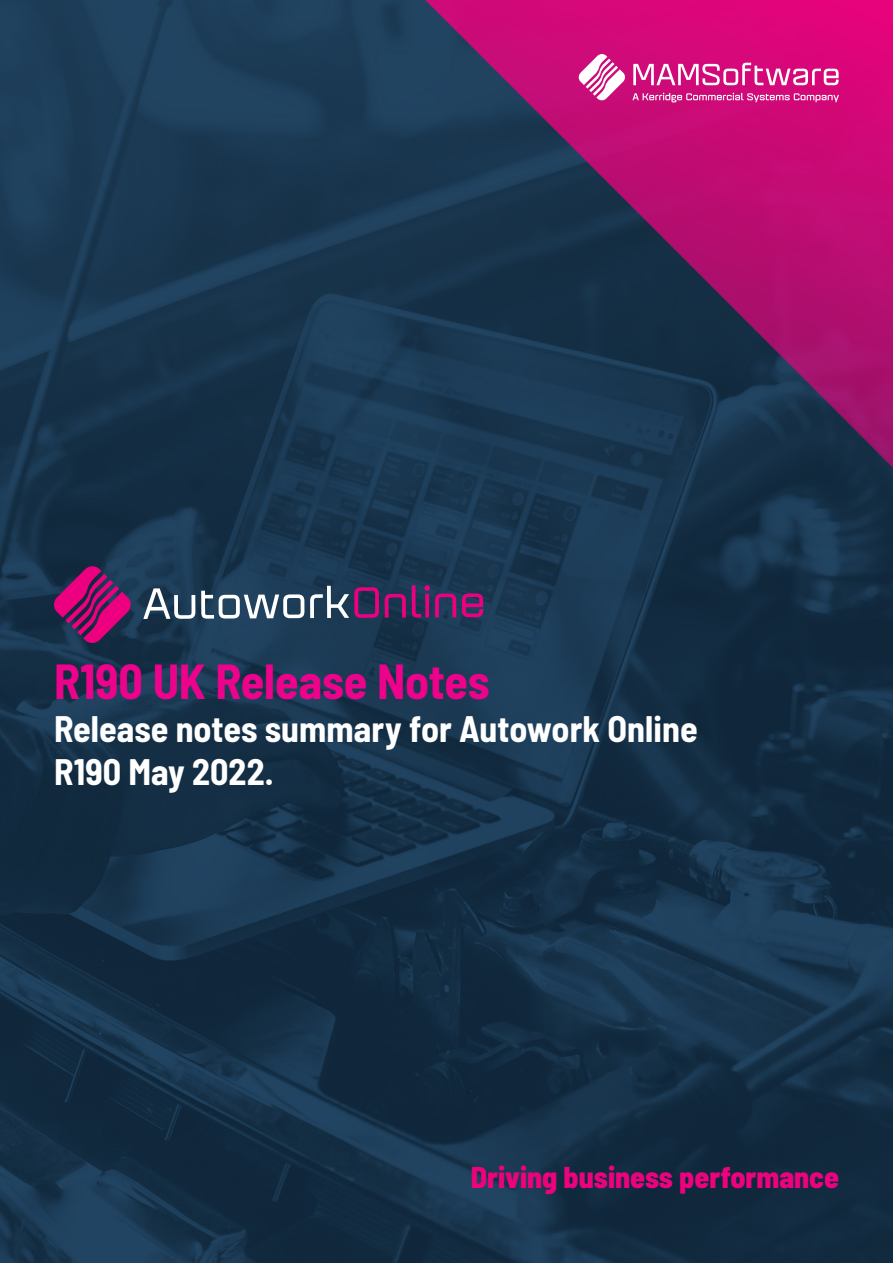
<style>
.page{position:relative;width:893px;height:1263px;background:#fff}
.page>*{position:absolute;margin:0;border:0;box-sizing:border-box;transform-origin:0 0}
.t1{font:700 semi-condensed 48px "Barlow";color:#ed028c}
.t2{font:700 semi-condensed 36px/43.2px "Barlow";color:#fff}
.t3{font:800 semi-condensed 30px "Barlow";color:#ed027e}
</style>
<div class="page">
<img style="left:0;top:0;width:893px;height:1263px">
<svg style="left:412px;top:0;width:481px;height:480px;background:#66225f"></svg>
<svg style="left:578px;top:53px;width:48px;height:48px"></svg>
<svg style="left:633px;top:63px;width:206px;height:22px"></svg>
<svg style="left:632px;top:93px;width:207px;height:9px;background:#dc519e"></svg>
<svg style="left:53px;top:565px;width:79px;height:79px;background:#701d60"></svg>
<svg style="left:143px;top:588px;width:52px;height:31px"></svg>
<svg style="left:201px;top:591px;width:103px;height:28px"></svg>
<svg style="left:310px;top:586px;width:69px;height:32px;background:#5f5175"></svg>
<svg style="left:385px;top:594px;width:21px;height:24px"></svg>
<svg style="left:412px;top:585px;width:44px;height:32px"></svg>
<svg style="left:462px;top:593px;width:21px;height:24px"></svg>
<p class="t1" style="left:54px;top:647px;width:437px">R190 UK Release Notes</p>
<p class="t2" style="left:54px;top:705px;width:645px">Release notes summary for Autowork Online<br>R190 May 2022.</p>
<p class="t3" style="left:471px;top:1155px;width:370px">Driving business performance</p>
</div>
